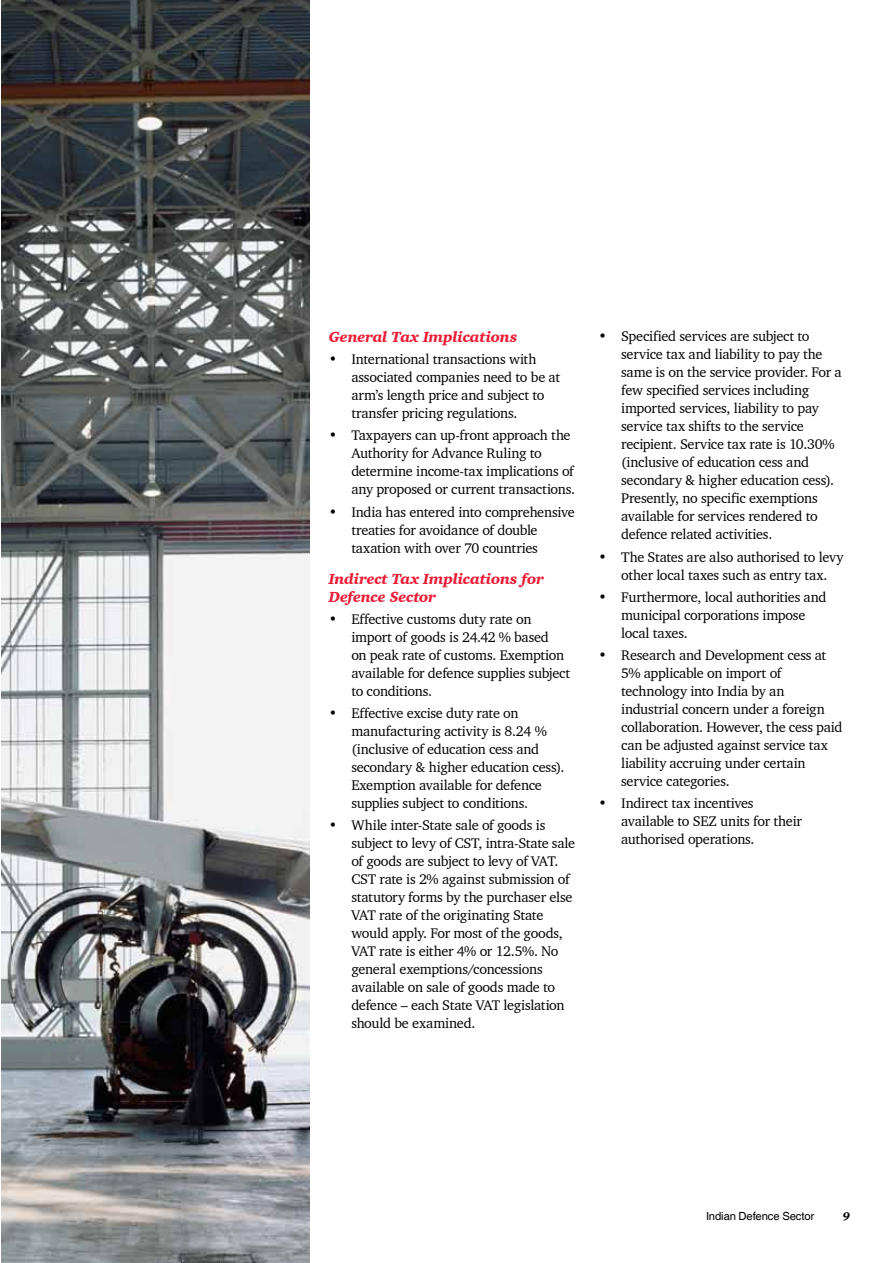
<style>
.page{position:relative;width:893px;height:1263px;background:#fff}
.page>*{position:absolute;margin:0;border:0;box-sizing:border-box;transform-origin:0 0}
.t1{font:italic 900 15px/18px "Charter IT Cby BT";letter-spacing:-.015em;color:#ed1b35}
.t2{font:14.25px/18px "Charter BT";letter-spacing:-.02em;color:#000}
.t3{font:11.25px "Helvetica";letter-spacing:-.01em;color:#000}
.t4{font:italic 900 11.25px "Charter IT Cby BT";color:#000}
</style>
<div class="page">
<img style="left:1px;top:0;width:309px;height:1263px">
<p class="t1" style="left:329px;top:327px;width:190px">General Tax Implications</p>
<p class="t2" style="left:351px;top:350px;width:210px;text-indent:-23px">• International transactions with associated companies need to be at arm’s length price and subject to transfer pricing regulations.</p>
<p class="t2" style="left:351px;top:426px;width:225px;text-indent:-23px">• Taxpayers can up-front approach the Authority for Advance Ruling to determine income-tax implications of any proposed or current transactions.</p>
<p class="t2" style="left:351px;top:502px;width:225px;text-indent:-23px">• India has entered into comprehensive treaties for avoidance of double taxation with over 70 countries</p>
<p class="t1" style="left:329px;top:569px;width:217px">Indirect Tax Implications for<br>Defence Sector</p>
<p class="t2" style="left:351px;top:610px;width:220px;text-indent:-23px">• Effective customs duty rate on import of goods is 24.42 % based<br>on peak rate of customs. Exemption available for defence supplies subject to conditions.</p>
<p class="t2" style="left:351px;top:704px;width:215px;text-indent:-23px">• Effective excise duty rate on manufacturing activity is 8.24 % (inclusive of education cess and secondary &amp; higher education cess).<br>Exemption available for defence supplies subject to conditions.</p>
<p class="t2" style="left:351px;top:816px;width:225px;text-indent:-23px">• While inter-State sale of goods is subject to levy of CST, intra-State sale of goods are subject to levy of VAT.<br>CST rate is 2% against submission of statutory forms by the purchaser else VAT rate of the originating State would apply. For most of the goods, VAT rate is either 4% or 12.5%. No general exemptions/concessions available on sale of goods made to defence – each State VAT legislation should be examined.</p>
<p class="t2" style="left:621px;top:327px;width:222px;text-indent:-23px">• Specified services are subject to service tax and liability to pay the same is on the service provider. For a few specified services including imported services, liability to pay service tax shifts to the service recipient. Service tax rate is 10.30% (inclusive of education cess and secondary &amp; higher education cess).<br>Presently, no specific exemptions available for services rendered to defence related activities.</p>
<p class="t2" style="left:599px;top:547px;width:247px;text-align:center">• The States are also authorised to levy other local taxes such as entry tax.</p>
<p class="t2" style="left:621px;top:588px;width:207px;text-indent:-23px">• Furthermore, local authorities and municipal corporations impose local taxes.</p>
<p class="t2" style="left:621px;top:646px;width:223px;text-indent:-23px">• Research and Development cess at<br>5% applicable on import of technology into India by an industrial concern under a foreign collaboration. However, the cess paid can be adjusted against service tax liability accruing under certain service categories.</p>
<p class="t2" style="left:621px;top:794px;width:182px;text-indent:-23px">• Indirect tax incentives available to SEZ units for their authorised operations.</p>
<p class="t3" style="left:706px;top:1210px;width:110px">Indian Defence Sector</p>
<p class="t4" style="left:843px;top:1209px;width:9px">9</p>
</div>
